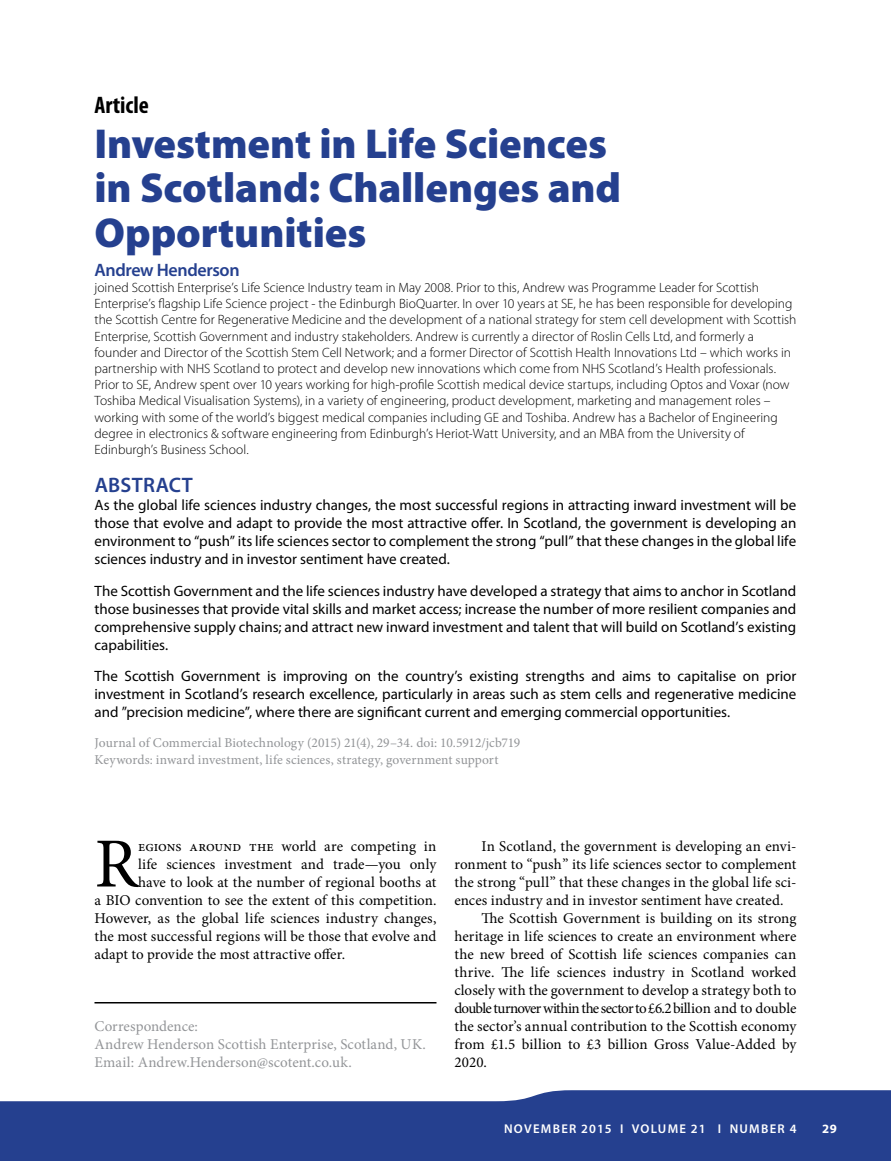
<style>
.page{position:relative;width:891px;height:1161px;background:#fff}
.page>*{position:absolute;margin:0;border:0;box-sizing:border-box;transform-origin:0 0}
.t1{font:70.35px "Minion Pro";color:#000}
.t2{font:900 42px/45px "Myriad Pro";letter-spacing:-.005em;color:#25408f}
.t3{font:700 condensed 24px "Myriad Pro";color:#000}
.t4{font:600 21px "Myriad Pro";letter-spacing:.015em;color:#25408f}
.t5{font:600 18px "Myriad Pro";letter-spacing:-.02em;color:#25408f}
.t6{font:15px/18px "Myriad Pro";color:#000;text-align:justify}
.t7{font:15px "Minion Pro";color:#000}
.t8{font:15px/18px "Minion Pro";letter-spacing:.01em;color:#939598}
.t9{font:15px "Minion Pro";letter-spacing:-.025em;color:#000}
.t10{font:300 13.5px/16.2px "Myriad Pro";color:#000}
.t11{font:13.5px/16.5px "Minion Pro";color:#939598}
.t12{font:600 12.75px "Myriad Pro";letter-spacing:.1em;color:#fff}
.t13{font:700 12.75px "Myriad Pro";color:#fff}
</style>
<div class="page">
<svg style="left:0;top:1090px;width:891px;height:71px;background:#3a5299"></svg>
<hr style="left:94px;top:1002px;width:342px;height:2px;background:#000">
<h3 class="t3" style="left:94px;top:90px;width:56px">Article</h3>
<h2 class="t2" style="left:94px;top:121px;width:528px">Investment in Life Sciences in Scotland: Challenges and<br>Opportunities</h2>
<h3 class="t5" style="left:94px;top:258px;width:147px">ANDREW HENDERSON</h3>
<p class="t10" style="left:94px;top:280px;width:703px">joined Scottish Enterprise’s Life Science Industry team in May 2008. Prior to this, Andrew was Programme Leader for Scottish Enterprise’s flagship Life Science project - the Edinburgh BioQuarter. In over 10 years at SE, he has been responsible for developing the Scottish Centre for Regenerative Medicine and the development of a national strategy for stem cell development with Scottish Enterprise, Scottish Government and industry stakeholders. Andrew is currently a director of Roslin Cells Ltd, and formerly a founder and Director of the Scottish Stem Cell Network; and a former Director of Scottish Health Innovations Ltd – which works in partnership with NHS Scotland to protect and develop new innovations which come from NHS Scotland’s Health professionals.<br>Prior to SE, Andrew spent over 10 years working for high-profile Scottish medical device startups, including Optos and Voxar (now Toshiba Medical Visualisation Systems), in a variety of engineering, product development, marketing and management roles – working with some of the world’s biggest medical companies including GE and Toshiba. Andrew has a Bachelor of Engineering degree in electronics &amp; software engineering from Edinburgh’s Heriot-Watt University, and an MBA from the University of Edinburgh’s Business School.</p>
<h3 class="t4" style="left:95px;top:472px;width:100px">ABSTRACT</h3>
<p class="t6" style="left:94px;top:496px;width:703px">As the global life sciences industry changes, the most successful regions in attracting inward investment will be those that evolve and adapt to provide the most attractive offer. In Scotland, the government is developing an environment to “push” its life sciences sector to complement the strong “pull” that these changes in the global life sciences industry and in investor sentiment have created.</p>
<p class="t6" style="left:94px;top:582px;width:703px">The Scottish Government and the life sciences industry have developed a strategy that aims to anchor in Scotland those businesses that provide vital skills and market access; increase the number of more resilient companies and comprehensive supply chains; and attract new inward investment and talent that will build on Scotland’s existing capabilities.</p>
<p class="t6" style="left:94px;top:667px;width:703px">The Scottish Government is improving on the country’s existing strengths and aims to capitalise on prior investment in Scotland’s research excellence, particularly in areas such as stem cells and regenerative medicine and ”precision medicine”, where there are significant current and emerging commercial opportunities.</p>
<p class="t11" style="left:94px;top:735px;width:427px">Journal of Commercial Biotechnology (2015) 21(4), 29–34. doi: 10.5912/jcb719<br>Keywords: inward investment, life sciences, strategy, government support</p>
<h1 class="t1" style="left:94px;top:817px;width:45px">R</h1>
<p class="t7" style="left:138px;top:836px;width:300px">egions around the world are competing in</p>
<p class="t7" style="left:138px;top:854px;width:300px">life sciences investment and trade—you only</p>
<p class="t7" style="left:138px;top:872px;width:300px">have to look at the number of regional booths at</p>
<p class="t7" style="left:94px;top:890px;width:344px">a BIO convention to see the extent of this competition.</p>
<p class="t7" style="left:94px;top:908px;width:343px">However, as the global life sciences industry changes,</p>
<p class="t7" style="left:94px;top:926px;width:343px">the most successful regions will be those that evolve and</p>
<p class="t7" style="left:94px;top:944px;width:252px">adapt to provide the most attractive offer.</p>
<p class="t8" style="left:94px;top:1017px;width:333px">Correspondence:<br>Andrew Henderson Scottish Enterprise, Scotland, UK.<br>Email: Andrew.Henderson@scotent.co.uk.</p>
<p class="t7" style="left:481px;top:836px;width:316px">In Scotland, the government is developing an envi-</p>
<p class="t7" style="left:454px;top:854px;width:343px">ronment to “push” its life sciences sector to complement</p>
<p class="t7" style="left:454px;top:872px;width:343px">the strong “pull” that these changes in the global life sci-</p>
<p class="t7" style="left:454px;top:890px;width:331px">ences industry and in investor sentiment have created.</p>
<p class="t7" style="left:481px;top:908px;width:316px">The Scottish Government is building on its strong</p>
<p class="t7" style="left:454px;top:926px;width:343px">heritage in life sciences to create an environment where</p>
<p class="t7" style="left:454px;top:944px;width:343px">the new breed of Scottish life sciences companies can</p>
<p class="t7" style="left:454px;top:962px;width:343px">thrive. The life sciences industry in Scotland worked</p>
<p class="t7" style="left:454px;top:980px;width:344px">closely with the government to develop a strategy both to</p>
<p class="t9" style="left:454px;top:998px;width:344px">double turnover within the sector to £6.2 billion and to double</p>
<p class="t7" style="left:454px;top:1016px;width:343px">the sector’s annual contribution to the Scottish economy</p>
<p class="t7" style="left:454px;top:1034px;width:343px">from £1.5 billion to £3 billion Gross Value-Added by</p>
<p class="t7" style="left:454px;top:1052px;width:34px">2020.</p>
<p class="t12" style="left:504px;top:1121px;width:255px">NOVEMBER 2015 I VOLUME 21 I NUMBER</p>
<p class="t12" style="left:790px;top:1121px;width:8px">4</p>
<p class="t13" style="left:822px;top:1121px;width:16px">29</p>
</div>
